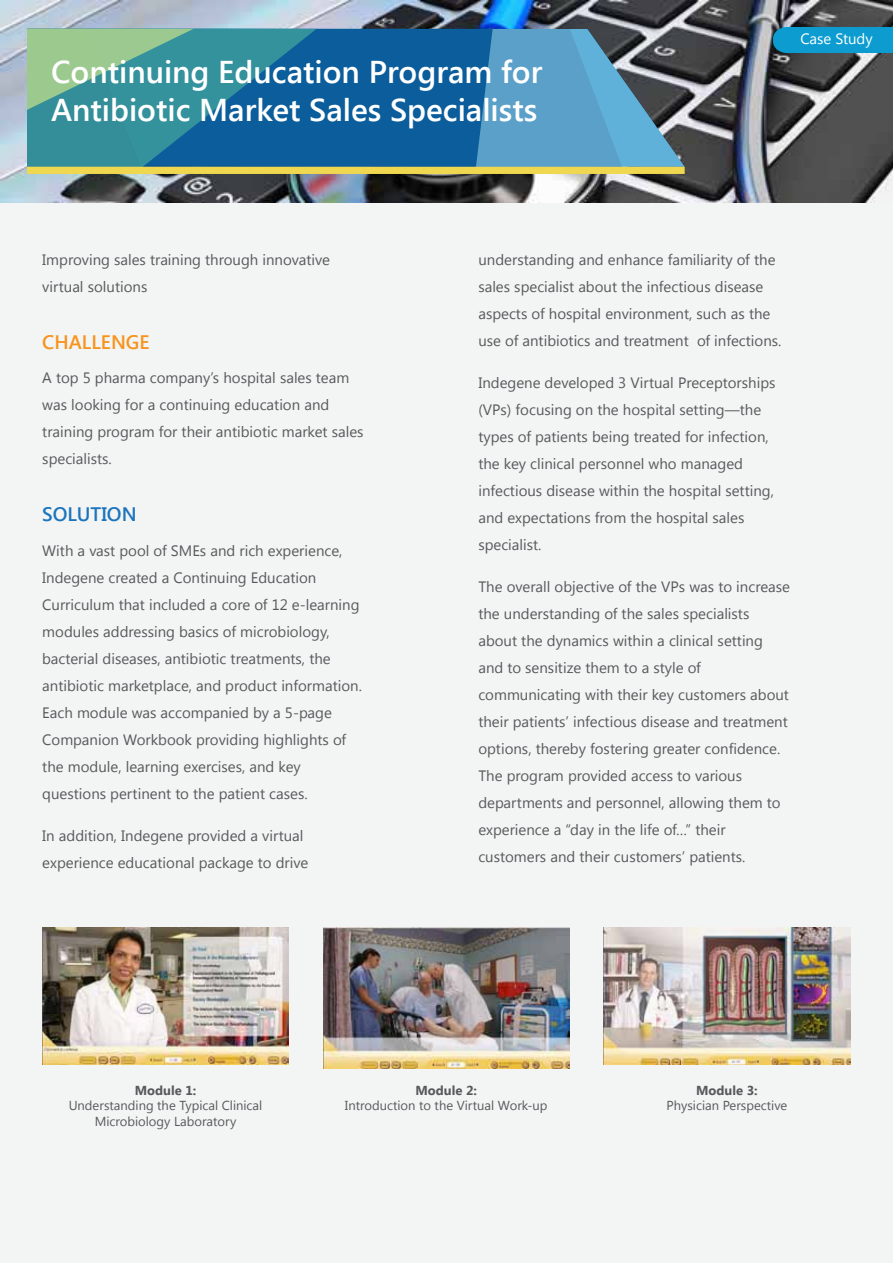
<style>
.page{position:relative;width:893px;height:1263px;background:#f3f4f4}
.page>*{position:absolute;margin:0;border:0;box-sizing:border-box;transform-origin:0 0}
.t1{font:600 31.5px/37.8px "Segoe UI";color:#fff}
.t2{font:600 19.5px "Segoe UI";color:#f7941e}
.t3{font:600 19.5px "Segoe UI";color:#1c75bc}
.t4{font:15px/27px "Segoe UI";color:#58595b}
.t5{font:15px "Segoe UI";color:#fff}
.t6{font:13.05px/15.9px "Segoe UI";color:#58595b;text-align:center}
.t7{font:700 13.05px "Segoe UI";color:#58595b}
</style>
<div class="page">
<img style="left:0;top:0;width:893px;height:202px">
<img style="left:42px;top:928px;width:247px;height:137px">
<img style="left:323px;top:928px;width:246px;height:140px">
<img style="left:604px;top:928px;width:246px;height:136px">
<div style="left:773px;top:27px;width:120px;height:26px;background:#0d9cd0"></div>
<svg style="left:27px;top:29px;width:658px;height:138px;background:#3881a1"></svg>
<div style="left:27px;top:167px;width:658px;height:7px;background:#f0d750"></div>
<h1 class="t1" style="left:51px;top:51px;width:493px">Continuing Education Program for<br>Antibiotic Market Sales Specialists</h1>
<p class="t5" style="left:800px;top:29px;width:74px">Case Study</p>
<p class="t4" style="left:42px;top:245px;width:289px">Improving sales training through innovative virtual solutions</p>
<h2 class="t2" style="left:42px;top:328px;width:109px">CHALLENGE</h2>
<p class="t4" style="left:42px;top:364px;width:323px">A top 5 pharma company’s hospital sales team was looking for a continuing education and training program for their antibiotic market sales specialists.</p>
<h2 class="t3" style="left:42px;top:501px;width:96px">SOLUTION</h2>
<p class="t4" style="left:42px;top:536px;width:321px">With a vast pool of SMEs and rich experience, Indegene created a Continuing Education Curriculum that included a core of 12 e-learning modules addressing basics of microbiology, bacterial diseases, antibiotic treatments, the antibiotic marketplace, and product information.<br>Each module was accompanied by a 5-page Companion Workbook providing highlights of the module, learning exercises, and key questions pertinent to the patient cases.</p>
<p class="t4" style="left:42px;top:821px;width:268px">In addition, Indegene provided a virtual experience educational package to drive</p>
<p class="t4" style="left:478px;top:245px;width:305px">understanding and enhance familiarity of the sales specialist about the infectious disease aspects of hospital environment, such as the use of antibiotics and treatment of infections.</p>
<p class="t4" style="left:478px;top:368px;width:299px">Indegene developed 3 Virtual Preceptorships (VPs) focusing on the hospital setting—the types of patients being treated for infection, the key clinical personnel who managed infectious disease within the hospital setting, and expectations from the hospital sales specialist.</p>
<p class="t4" style="left:478px;top:572px;width:313px">The overall objective of the VPs was to increase the understanding of the sales specialists about the dynamics within a clinical setting and to sensitize them to a style of communicating with their key customers about their patients’ infectious disease and treatment options, thereby fostering greater confidence.<br>The program provided access to various departments and personnel, allowing them to experience a “day in the life of…” their customers and their customers’ patients.</p>
<p class="t7" style="left:135px;top:1080px;width:63px">Module 1:</p>
<p class="t6" style="left:69px;top:1097px;width:195px">Understanding the Typical Clinical<br>Microbiology Laboratory</p>
<p class="t7" style="left:415px;top:1080px;width:63px">Module 2:</p>
<p class="t6" style="left:345px;top:1097px;width:204px">Introduction to the Virtual Work-up</p>
<p class="t7" style="left:696px;top:1080px;width:63px">Module 3:</p>
<p class="t6" style="left:666px;top:1097px;width:122px">Physician Perspective</p>
</div>
